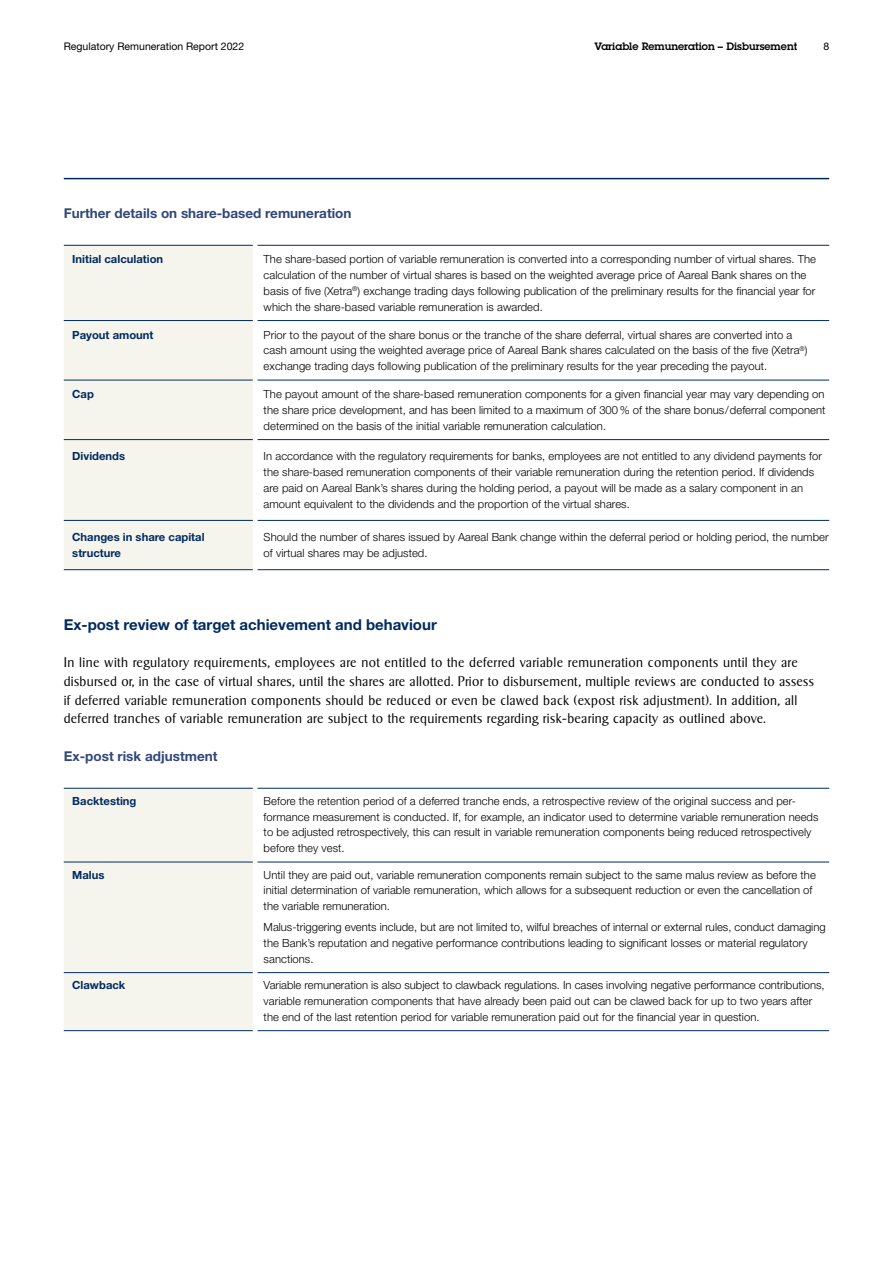
<style>
.page{position:relative;width:893px;height:1263px;background:#fff}
.page>*{position:absolute;margin:0;border:0;box-sizing:border-box;transform-origin:0 0}
.t1{font:700 15px "Helvetica Neue LT Std";color:#002a5f}
.t2{font:300 13.5px/18.8px "Sigvar Serial";letter-spacing:.025em;color:#000}
.t3{font:700 13.5px "Helvetica Neue LT Std";color:#31467a}
.t4{font:300 11.25px/15.8px "Helvetica Neue LT Std";letter-spacing:.005em;color:#000}
.t5{font:700 11.25px/15.8px "Helvetica Neue LT Std";color:#002a5f}
.t6{font:10.5px "Helvetica Neue LT Std";color:#000}
.t7{font:600 10.5px "Lubalin Graph Std";color:#000}
</style>
<div class="page">
<hr style="left:64px;top:178px;width:765px;height:1px;background:#002a5f">
<div style="left:64px;top:246px;width:189px;height:323px;background:#f6f5ed"></div>
<hr style="left:64px;top:320px;width:189px;height:1px;background:#002a5f">
<hr style="left:257px;top:320px;width:572px;height:1px;background:#002a5f">
<hr style="left:64px;top:520px;width:189px;height:1px;background:#002a5f">
<hr style="left:257px;top:520px;width:572px;height:1px;background:#002a5f">
<hr style="left:64px;top:569px;width:189px;height:1px;background:#002a5f">
<hr style="left:257px;top:569px;width:572px;height:1px;background:#002a5f">
<hr style="left:64px;top:245px;width:189px;height:1px;background:#002a5f">
<hr style="left:257px;top:245px;width:572px;height:1px;background:#002a5f">
<hr style="left:64px;top:380px;width:189px;height:1px;background:#002a5f">
<hr style="left:257px;top:380px;width:572px;height:1px;background:#002a5f">
<hr style="left:64px;top:439px;width:189px;height:1px;background:#002a5f">
<hr style="left:257px;top:439px;width:572px;height:1px;background:#002a5f">
<div style="left:64px;top:789px;width:189px;height:241px;background:#f6f5ed"></div>
<hr style="left:64px;top:862px;width:189px;height:1px;background:#002a5f">
<hr style="left:257px;top:862px;width:572px;height:1px;background:#002a5f">
<hr style="left:64px;top:972px;width:189px;height:1px;background:#002a5f">
<hr style="left:257px;top:972px;width:572px;height:1px;background:#002a5f">
<hr style="left:64px;top:1030px;width:189px;height:1px;background:#002a5f">
<hr style="left:257px;top:1030px;width:572px;height:1px;background:#002a5f">
<hr style="left:64px;top:788px;width:189px;height:1px;background:#002a5f">
<hr style="left:257px;top:788px;width:572px;height:1px;background:#002a5f">
<p class="t6" style="left:64px;top:40px;width:182px">Regulatory Remuneration Report 2022</p>
<p class="t7" style="left:594px;top:39px;width:204px">Variable Remuneration – Disbursement</p>
<p class="t6" style="left:823px;top:40px;width:7px">8</p>
<p class="t3" style="left:64px;top:205px;width:289px">Further details on share-based remuneration</p>
<p class="t5" style="left:72px;top:251px;width:92px">Initial calculation</p>
<p class="t4" style="left:264px;top:251px;width:554px">The share-based portion of variable remuneration is converted into a corresponding number of virtual shares. The calculation of the number of virtual shares is based on the weighted average price of Aareal Bank shares on the basis of five (Xetra<sup>®</sup>) exchange trading days following publication of the preliminary results for the financial year for which the share-based variable remuneration is awarded.</p>
<p class="t5" style="left:72px;top:326px;width:83px">Payout amount</p>
<p class="t4" style="left:264px;top:326px;width:545px">Prior to the payout of the share bonus or the tranche of the share deferral, virtual shares are converted into a cash amount using the weighted average price of Aareal Bank shares calculated on the basis of the five (Xetra<sup>®</sup>) exchange trading days following publication of the preliminary results for the year preceding the payout.</p>
<p class="t5" style="left:72px;top:386px;width:23px">Cap</p>
<p class="t4" style="left:264px;top:386px;width:563px;text-align:justify">The payout amount of the share-based remuneration components for a given financial year may vary depending on the share price development, and has been limited to a maximum of 300% of the share bonus/deferral component determined on the basis of the initial variable remuneration calculation.</p>
<p class="t5" style="left:72px;top:448px;width:54px">Dividends</p>
<p class="t4" style="left:264px;top:448px;width:560px">In accordance with the regulatory requirements for banks, employees are not entitled to any dividend payments for the share-based remuneration components of their variable remuneration during the retention period. If dividends are paid on Aareal Bank’s shares during the holding period, a payout will be made as a salary component in an amount equivalent to the dividends and the proportion of the virtual shares.</p>
<p class="t5" style="left:72px;top:529px;width:134px">Changes in share capital structure</p>
<p class="t4" style="left:264px;top:529px;width:566px">Should the number of shares issued by Aareal Bank change within the deferral period or holding period, the number of virtual shares may be adjusted.</p>
<h1 class="t1" style="left:64px;top:615px;width:375px">Ex-post review of target achievement and behaviour</h1>
<p class="t2" style="left:64px;top:653px;width:752px">In line with regulatory requirements, employees are not entitled to the deferred variable remuneration components until they are disbursed or, in the case of virtual shares, until the shares are allotted. Prior to disbursement, multiple reviews are conducted to assess if deferred variable remuneration components should be reduced or even be clawed back (expost risk adjustment). In addition, all deferred tranches of variable remuneration are subject to the requirements regarding risk-bearing capacity as outlined above.</p>
<p class="t3" style="left:64px;top:748px;width:155px">Ex-post risk adjustment</p>
<p class="t5" style="left:72px;top:793px;width:66px">Backtesting</p>
<p class="t4" style="left:264px;top:793px;width:556px">Before the retention period of a deferred tranche ends, a retrospective review of the original success and per&shy;formance measurement is conducted. If, for example, an indicator used to determine variable remuneration needs to be adjusted retrospectively, this can result in variable remuneration components being reduced retrospectively before they vest.</p>
<p class="t5" style="left:72px;top:866px;width:34px">Malus</p>
<p class="t4" style="left:264px;top:866px;width:554px">Until they are paid out, variable remuneration components remain subject to the same malus review as before the initial determination of variable remuneration, which allows for a subsequent reduction or even the cancellation of the variable remuneration.</p>
<p class="t4" style="left:264px;top:919px;width:563px">Malus-triggering events include, but are not limited to, wilful breaches of internal or external rules, conduct damaging the Bank’s reputation and negative performance contributions leading to significant losses or material regulatory sanctions.</p>
<p class="t5" style="left:72px;top:977px;width:55px">Clawback</p>
<p class="t4" style="left:264px;top:977px;width:562px">Variable remuneration is also subject to clawback regulations. In cases involving negative performance contributions, variable remuneration components that have already been paid out can be clawed back for up to two years after the end of the last retention period for variable remuneration paid out for the financial year in question.</p>
</div>
